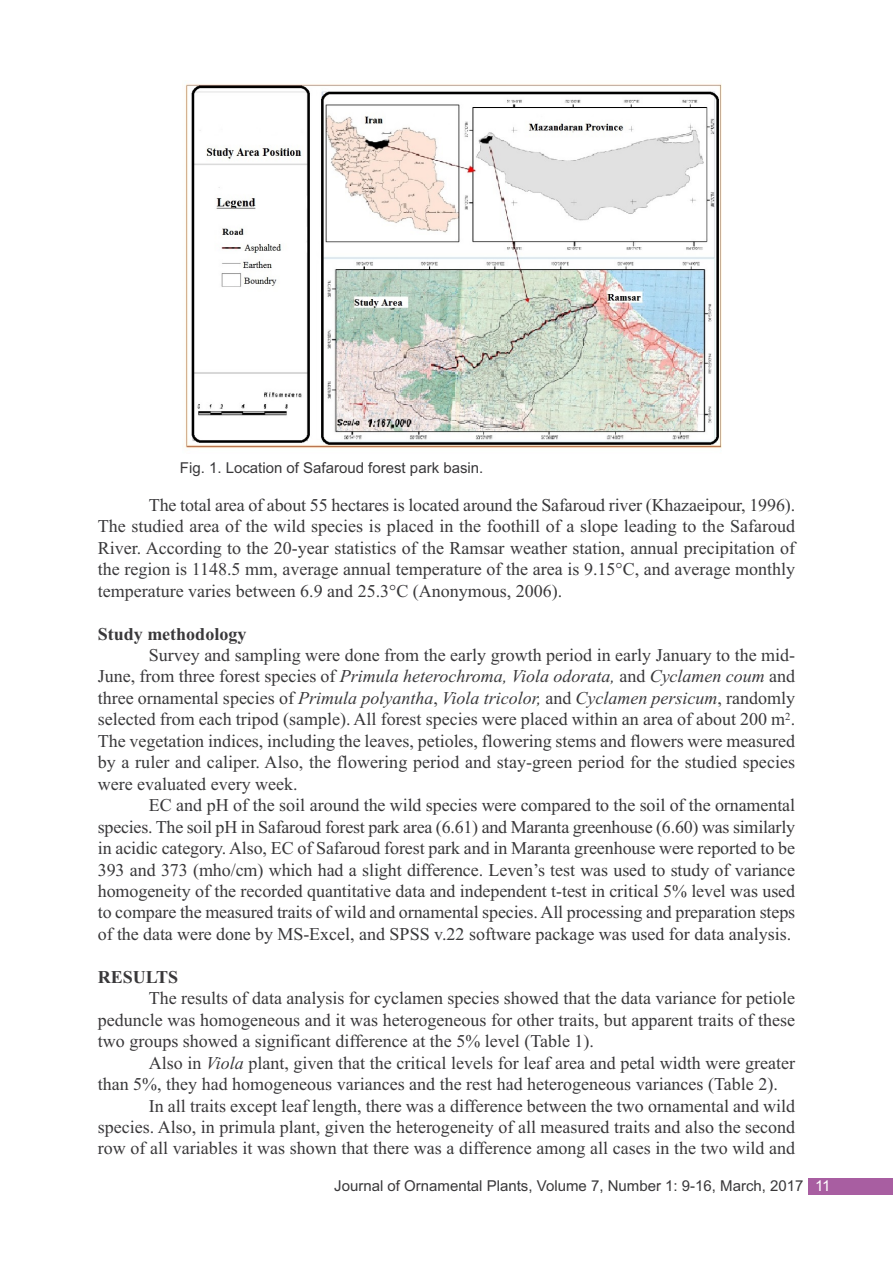
<style>
.page{position:relative;width:893px;height:1263px;background:#fff}
.page>*{position:absolute;margin:0;border:0;box-sizing:border-box;transform-origin:0 0}
.t1{font:18px/21.5px "Times New Roman";color:#39383a;text-align:justify}
.t2{font:700 18px "Times New Roman";color:#39383a}
.t3{font:15px "Arial";color:#39383a}
.s1{font-style:italic}
.s2{color:#fff}
</style>
<div class="page">
<div style="left:808px;top:1178px;width:84px;height:16px;background:#a85ea1"></div>
<img style="left:182px;top:84px;width:540px;height:364px">
<p class="t3" style="left:180px;top:459px;width:305px">Fig. 1. Location of Safaroud forest park basin.</p>
<p class="t1" style="left:98px;top:494px;width:699px;text-indent:51px">The total area of about 55 hectares is located around the Safaroud river (Khazaeipour, 1996).<br>The studied area of the wild species is placed in the foothill of a slope leading to the Safaroud River. According to the 20-year statistics of the Ramsar weather station, annual precipitation of the region is 1148.5 mm, average annual temperature of the area is 9.15°C, and average monthly temperature varies between 6.9 and 25.3°C (Anonymous, 2006).</p>
<p class="t2" style="left:98px;top:623px;width:150px">Study methodology</p>
<p class="t1" style="left:98px;top:644px;width:699px;text-indent:51px">Survey and sampling were done from the early growth period in early January to the mid-June, from three forest species of <span class="s1">Primula heterochroma, Viola odorata,</span> and <span class="s1">Cyclamen coum</span> and three ornamental species of <span class="s1">Primula polyantha</span>, <span class="s1">Viola tricolor,</span> and <span class="s1">Cyclamen persicum</span>, randomly selected from each tripod (sample). All forest species were placed within an area of about 200 m<sup>2</sup>.<br>The vegetation indices, including the leaves, petioles, flowering stems and flowers were measured by a ruler and caliper. Also, the flowering period and stay-green period for the studied species were evaluated every week.</p>
<p class="t1" style="left:98px;top:794px;width:699px;text-indent:51px">EC and pH of the soil around the wild species were compared to the soil of the ornamental species. The soil pH in Safaroud forest park area (6.61) and Maranta greenhouse (6.60) was similarly in acidic category. Also, EC of Safaroud forest park and in Maranta greenhouse were reported to be 393 and 373 (mho/cm) which had a slight difference. Leven’s test was used to study of variance homogeneity of the recorded quantitative data and independent t-test in critical 5% level was used to compare the measured traits of wild and ornamental species. All processing and preparation steps of the data were done by MS-Excel, and SPSS v.22 software package was used for data analysis.</p>
<p class="t2" style="left:98px;top:966px;width:82px">RESULTS</p>
<p class="t1" style="left:98px;top:987px;width:699px;text-indent:51px">The results of data analysis for cyclamen species showed that the data variance for petiole peduncle was homogeneous and it was heterogeneous for other traits, but apparent traits of these two groups showed a significant difference at the 5% level (Table 1).</p>
<p class="t1" style="left:149px;top:1052px;width:648px">Also in <span class="s1">Viola</span> plant, given that the critical levels for leaf area and petal width were greater</p>
<p class="t1" style="left:98px;top:1073px;width:681px">than 5%, they had homogeneous variances and the rest had heterogeneous variances (Table 2).</p>
<p class="t1" style="left:149px;top:1094px;width:648px">In all traits except leaf length, there was a difference between the two ornamental and wild</p>
<p class="t1" style="left:98px;top:1116px;width:699px">species. Also, in primula plant, given the heterogeneity of all measured traits and also the second</p>
<p class="t1" style="left:98px;top:1137px;width:699px">row of all variables it was shown that there was a difference among all cases in the two wild and</p>
<p class="t3" style="left:334px;top:1177px;width:498px">Journal of Ornamental Plants, Volume 7, Number 1: 9-16, March, 2017 <span class="s2">11</span></p>
</div>
